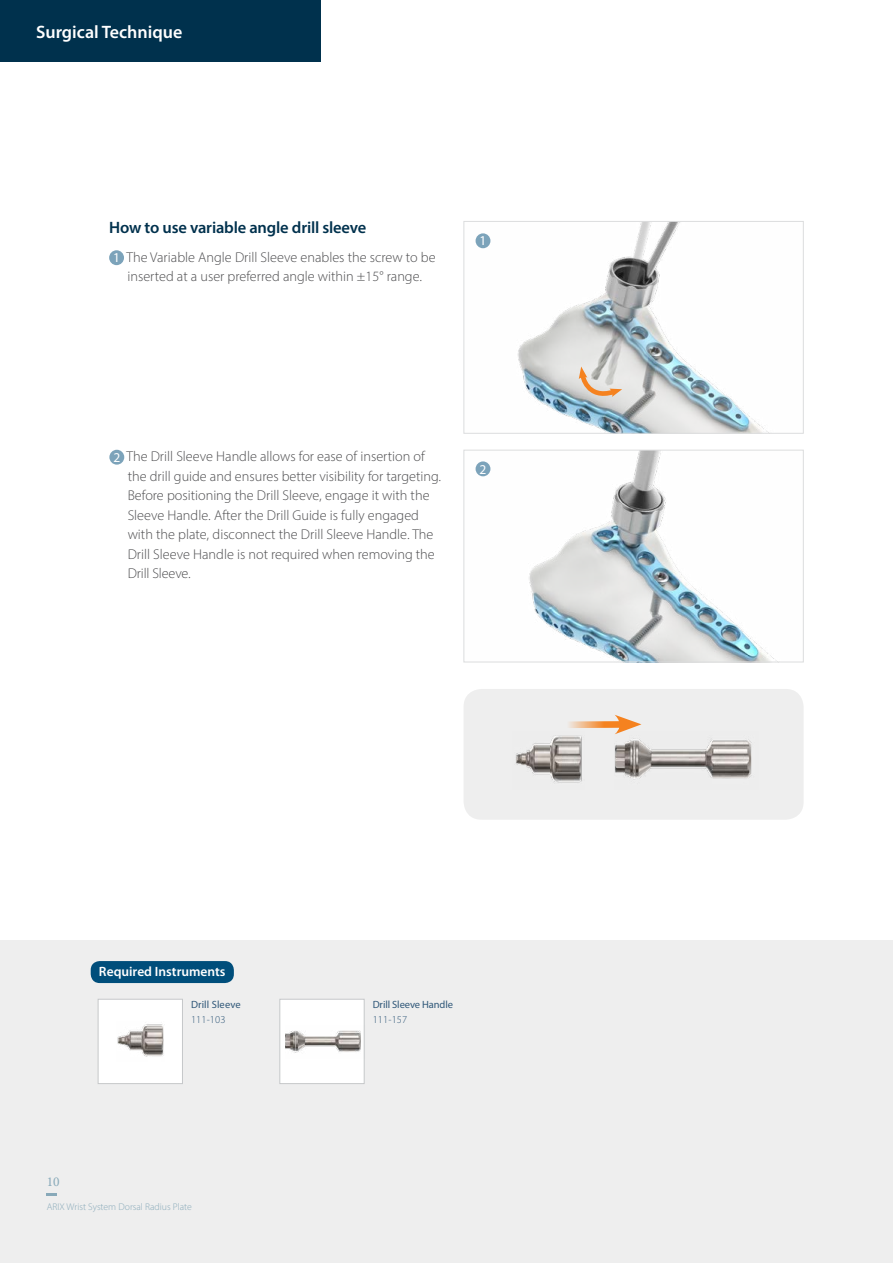
<style>
.page{position:relative;width:893px;height:1263px;background:#fff}
.page>*{position:absolute;margin:0;border:0;box-sizing:border-box;transform-origin:0 0}
.t1{font:600 18px "Myriad Hebrew";color:#fff}
.t2{font:600 16.5px "Myriad Hebrew";letter-spacing:-.01em;color:#00314d}
.t3{font:300 14.25px/19.5px "Myriad Hebrew";color:#4c4c4e;text-align:center}
.t4{font:600 13.5px "Myriad Pro";color:#fff}
.t5{font:13.5px "Minion Pro";color:#92b6c7}
.t6{font:13.5px "Myriad Hebrew";color:#fff}
.t7{font:10.5px "Myriad Pro";letter-spacing:-.01em;color:#2f5778}
.t8{font:300 10.5px "Myriad Pro";letter-spacing:.01em;color:#2f5778}
.t9{font:10.5px "Myriad Pro";letter-spacing:.01em;color:#2f5778}
.t10{font:300 9.75px "Myriad Pro";color:#92b6c7}
.s1{font-weight:400;font-size:13.5px;color:#fff}
.s2{font-family:"Myriad Hebrew"}
</style>
<div class="page">
<div style="left:0;top:0;width:321px;height:62px;background:#00314d"></div>
<div style="left:463px;top:689px;width:341px;height:131px;background:#eee;border-radius:18px"></div>
<img style="left:475px;top:223px;width:293px;height:209px">
<div style="left:463px;top:221px;width:341px;height:213px;border:1px solid #dcddde"></div>
<img style="left:475px;top:452px;width:299px;height:208px">
<div style="left:463px;top:450px;width:341px;height:212px;border:1px solid #dcddde"></div>
<div style="left:109px;top:250px;width:15px;height:15px;background:#7ca3ba;border-radius:50%"></div>
<div style="left:109px;top:450px;width:15px;height:15px;background:#7ca3ba;border-radius:50%"></div>
<div style="left:0;top:940px;width:893px;height:323px;background:#eee"></div>
<div style="left:91px;top:961px;width:143px;height:22px;background:#004e7b;border-radius:9px"></div>
<img style="left:516px;top:735px;width:66px;height:48px">
<img style="left:615px;top:738px;width:137px;height:42px">
<svg style="left:569px;top:721px;width:46px;height:7px"></svg>
<svg style="left:615px;top:715px;width:26px;height:19px"></svg>
<div style="left:98px;top:999px;width:85px;height:85px;background:#fff;border:1px solid #c6c8ca"></div>
<img style="left:117px;top:1024px;width:47px;height:33px">
<div style="left:279px;top:999px;width:85px;height:85px;background:#fff;border:1px solid #c6c8ca"></div>
<img style="left:285px;top:1026px;width:80px;height:32px">
<svg style="left:578px;top:366px;width:44px;height:34px"></svg>
<div style="left:476px;top:233px;width:14px;height:15px;background:#7ca3ba;border-radius:50%"></div>
<div style="left:476px;top:461px;width:14px;height:15px;background:#7ca3ba;border-radius:50%"></div>
<p class="t1" style="left:36px;top:22px;width:148px">Surgical Technique</p>
<p class="t2" style="left:109px;top:219px;width:259px">How to use variable angle drill sleeve</p>
<p class="t3" style="left:113px;top:248px;width:324px"><span class="s1">1</span> The Variable Angle Drill Sleeve enables the screw to be inserted at a user preferred angle within ±15° range.</p>
<p class="t6" style="left:480px;top:234px;width:8px">1</p>
<p class="t3" style="left:128px;top:448px;width:315px;text-align:left;text-indent:-14px"><span class="s1">2</span> The Drill Sleeve Handle allows for ease of insertion of the drill guide and ensures better visibility for targeting.<br>Before positioning the Drill Sleeve, engage it with the Sleeve Handle. After the Drill Guide is fully engaged with the plate, disconnect the Drill Sleeve Handle. The Drill Sleeve Handle is not required when removing the Drill Sleeve.</p>
<p class="t6" style="left:480px;top:462px;width:8px">2</p>
<p class="t4" style="left:99px;top:963px;width:128px">Required Instruments</p>
<p class="t9" style="left:191px;top:998px;width:51px">Drill Sleeve</p>
<p class="t8" style="left:191px;top:1013px;width:36px">111-103</p>
<p class="t5" style="left:47px;top:1172px;width:14px">10</p>
<p class="t10" style="left:47px;top:1201px;width:147px"><span class="s2">ARIX Wrist System</span> Dorsal Radius Plate</p>
<p class="t7" style="left:373px;top:998px;width:82px">Drill Sleeve Handle</p>
<p class="t8" style="left:373px;top:1013px;width:36px">111-157</p>
</div>
